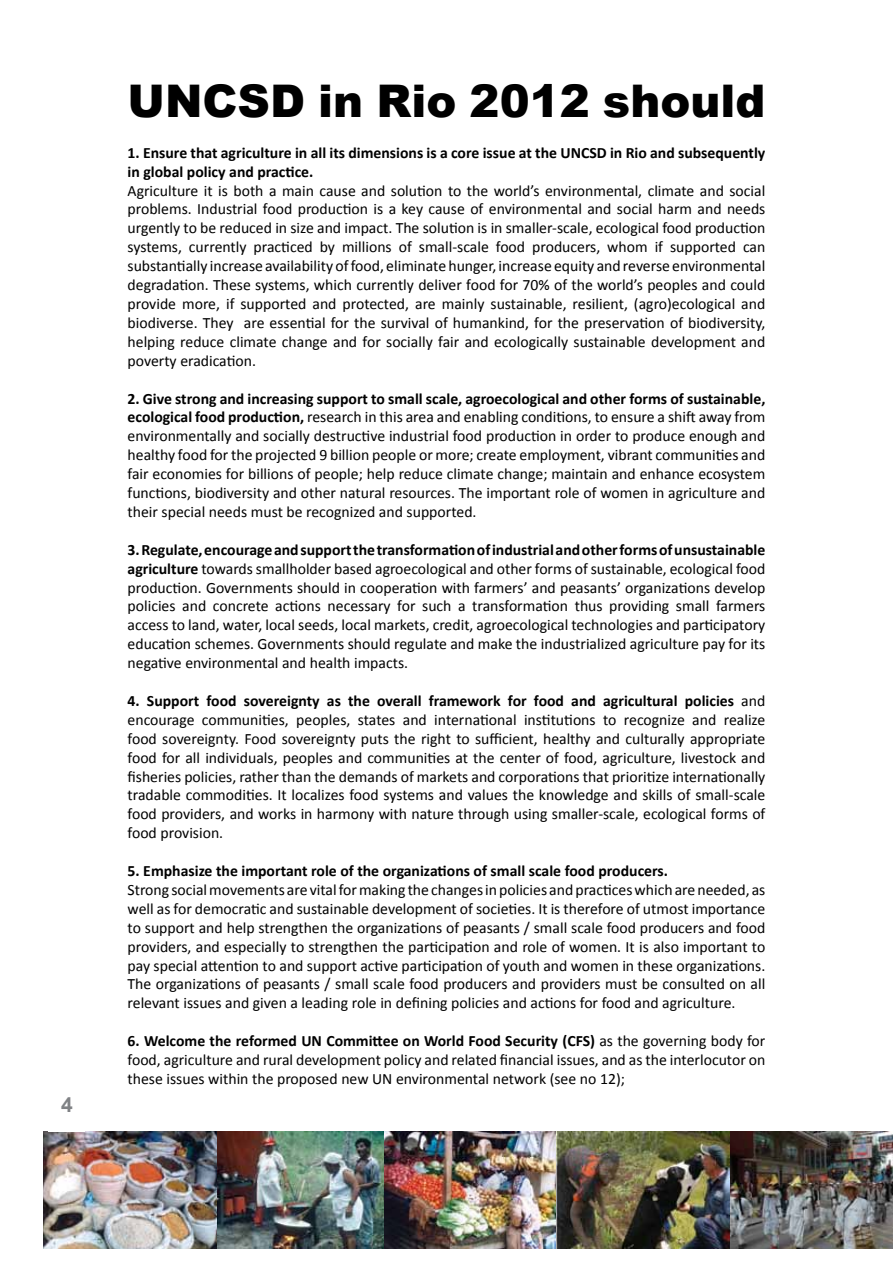
<style>
.page{position:relative;width:893px;height:1263px;background:#fff}
.page>*{position:absolute;margin:0;border:0;box-sizing:border-box;transform-origin:0 0}
.t1{font:900 45px "Arial";color:#000}
.t2{font:700 21px "Arial";color:#808285}
.t3{font:15.75px/18.9px "Calibri";color:#000;text-align:justify}
.t4{font:700 15.75px/18.9px "Calibri";color:#000}
.s1{font-weight:700}
</style>
<div class="page">
<img style="left:43px;top:1132px;width:850px;height:117px">
<h2 class="t2" style="left:61px;top:1091px;width:13px">4</h2>
<h1 class="t1" style="left:128px;top:69px;width:639px">UNCSD in Rio 2012 should</h1>
<p class="t4" style="left:128px;top:143px;width:639px">1. Ensure that agriculture in all its dimensions is a core issue at the UNCSD in Rio and subsequently in global policy and practice.</p>
<p class="t3" style="left:128px;top:181px;width:639px">Agriculture it is both a main cause and solution to the world’s environmental, climate and social problems. Industrial food production is a key cause of environmental and social harm and needs urgently to be reduced in size and impact. The solution is in smaller-scale, ecological food production systems, currently practiced by millions of small-scale food producers, whom if supported can substantially increase availability of food, eliminate hunger, increase equity and reverse environmental degradation. These systems, which currently deliver food for 70% of the world’s peoples and could provide more, if supported and protected, are mainly sustainable, resilient, (agro)ecological and biodiverse. They are essential for the survival of humankind, for the preservation of biodiversity, helping reduce climate change and for socially fair and ecologically sustainable development and poverty eradication.</p>
<p class="t3" style="left:128px;top:389px;width:639px"><span class="s1">2. Give strong and increasing support to small scale, agroecological and other forms of sustainable, ecological food production,</span> research in this area and enabling conditions, to ensure a shift away from environmentally and socially destructive industrial food production in order to produce enough and healthy food for the projected 9 billion people or more; create employment, vibrant communities and fair economies for billions of people; help reduce climate change; maintain and enhance ecosystem functions, biodiversity and other natural resources. The important role of women in agriculture and their special needs must be recognized and supported.</p>
<p class="t3" style="left:128px;top:540px;width:639px"><span class="s1">3. Regulate, encourage and support the transformation of industrial and other forms of unsustainable agriculture</span> towards smallholder based agroecological and other forms of sustainable, ecological food production. Governments should in cooperation with farmers’ and peasants’ organizations develop policies and concrete actions necessary for such a transformation thus providing small farmers access to land, water, local seeds, local markets, credit, agroecological technologies and participatory education schemes. Governments should regulate and make the industrialized agriculture pay for its negative environmental and health impacts.</p>
<p class="t3" style="left:128px;top:691px;width:639px"><span class="s1">4. Support food sovereignty as the overall framework for food and agricultural policies</span> and encourage communities, peoples, states and international institutions to recognize and realize food sovereignty. Food sovereignty puts the right to sufficient, healthy and culturally appropriate food for all individuals, peoples and communities at the center of food, agriculture, livestock and fisheries policies, rather than the demands of markets and corporations that prioritize internationally tradable commodities. It localizes food systems and values the knowledge and skills of small-scale food providers, and works in harmony with nature through using smaller-scale, ecological forms of food provision.</p>
<p class="t4" style="left:128px;top:861px;width:542px">5. Emphasize the important role of the organizations of small scale food producers.</p>
<p class="t3" style="left:128px;top:880px;width:639px">Strong social movements are vital for making the changes in policies and practices which are needed, as well as for democratic and sustainable development of societies. It is therefore of utmost importance to support and help strengthen the organizations of peasants / small scale food producers and food providers, and especially to strengthen the participation and role of women. It is also important to pay special attention to and support active participation of youth and women in these organizations.<br>The organizations of peasants / small scale food producers and providers must be consulted on all relevant issues and given a leading role in defining policies and actions for food and agriculture.</p>
<p class="t3" style="left:128px;top:1031px;width:639px"><span class="s1">6. Welcome the reformed UN Committee on World Food Security (CFS)</span> as the governing body for food, agriculture and rural development policy and related financial issues, and as the interlocutor on these issues within the proposed new UN environmental network (see no 12);</p>
</div>
